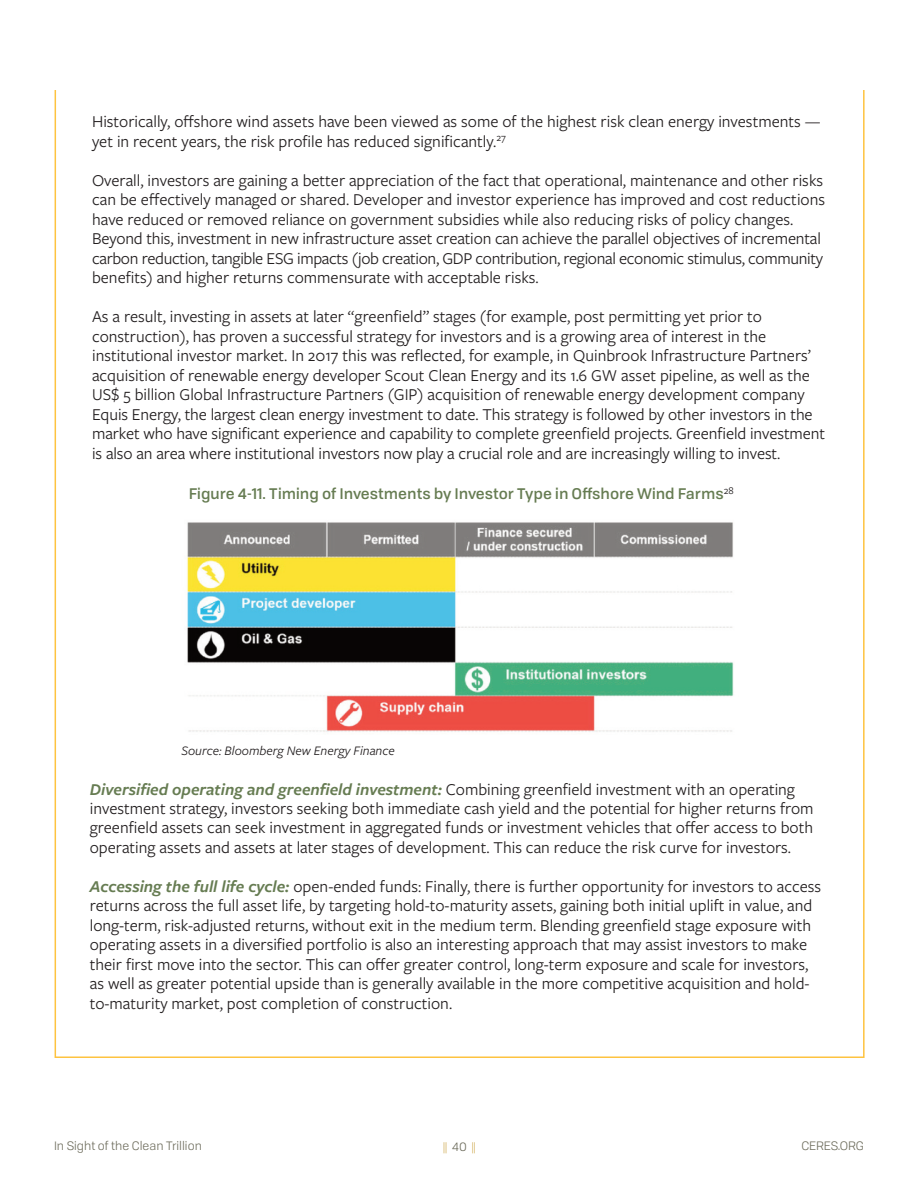
<style>
.page{position:relative;width:918px;height:1188px;background:#fff}
.page>*{position:absolute;margin:0;border:0;box-sizing:border-box;transform-origin:0 0}
.t1{font:17.25px/19.5px "Freight Sans Pro";color:#231f20}
.t2{font:16.2px "Calibri";color:#231f20}
.t3{font:italic 16.2px "Calibri";color:#3e6db5}
.t4{font:500 15px "Tofino";color:#667c52}
.t5{font:italic 13.5px "Freight Sans Pro";color:#231f20}
.t6{font:12px "Tofino";color:#6d6c5c}
.s1{font-weight:600;font-style:italic;color:#667c52}
</style>
<div class="page">
<img style="left:187px;top:522px;width:547px;height:210px">
<p class="t1" style="left:92px;top:112px;width:730px">Historically, offshore wind assets have been viewed as some of the highest risk clean energy investments — yet in recent years, the risk profile has reduced significantly.<sup>27</sup></p>
<p class="t1" style="left:92px;top:170px;width:735px">Overall, investors are gaining a better appreciation of the fact that operational, maintenance and other risks can be effectively managed or shared. Developer and investor experience has improved and cost reductions have reduced or removed reliance on government subsidies while also reducing risks of policy changes.<br>Beyond this, investment in new infrastructure asset creation can achieve the parallel objectives of incremental carbon reduction, tangible ESG impacts (job creation, GDP contribution, regional economic stimulus, community benefits) and higher returns commensurate with acceptable risks.</p>
<p class="t1" style="left:92px;top:307px;width:735px">As a result, investing in assets at later “greenfield” stages (for example, post permitting yet prior to construction), has proven a successful strategy for investors and is a growing area of interest in the institutional investor market. In 2017 this was reflected, for example, in Quinbrook Infrastructure Partners’ acquisition of renewable energy developer Scout Clean Energy and its 1.6 GW asset pipeline, as well as the US$ 5 billion Global Infrastructure Partners (GIP) acquisition of renewable energy development company Equis Energy, the largest clean energy investment to date. This strategy is followed by other investors in the market who have significant experience and capability to complete greenfield projects. Greenfield investment is also an area where institutional investors now play a crucial role and are increasingly willing to invest.</p>
<p class="t4" style="left:189px;top:486px;width:546px">Figure 4-11. Timing of Investments by Investor Type in Offshore Wind Farms<sup>28</sup></p>
<p class="t5" style="left:182px;top:743px;width:215px">Source: Bloomberg New Energy Finance</p>
<p class="t1" style="left:90px;top:779px;width:725px"><span class="s1">Diversified operating and greenfield investment:</span> Combining greenfield investment with an operating investment strategy, investors seeking both immediate cash yield and the potential for higher returns from greenfield assets can seek investment in aggregated funds or investment vehicles that offer access to both operating assets and assets at later stages of development. This can reduce the risk curve for investors.</p>
<p class="t1" style="left:90px;top:876px;width:733px"><span class="s1">Accessing the full life cycle:</span> open-ended funds: Finally, there is further opportunity for investors to access returns across the full asset life, by targeting hold-to-maturity assets, gaining both initial uplift in value, and long-term, risk-adjusted returns, without exit in the medium term. Blending greenfield stage exposure with operating assets in a diversified portfolio is also an interesting approach that may assist investors to make their first move into the sector. This can offer greater control, long-term exposure and scale for investors, as well as greater potential upside than is generally available in the more competitive acquisition and hold&shy;to-maturity market, post completion of construction.</p>
<p class="t3" style="left:331px;top:780px;width:5px">#</p>
<p class="t3" style="left:433px;top:780px;width:5px">#</p>
<p class="t2" style="left:516px;top:780px;width:5px">!</p>
<p class="t2" style="left:743px;top:780px;width:5px">!</p>
<p class="t2" style="left:206px;top:800px;width:5px">!</p>
<p class="t2" style="left:373px;top:820px;width:5px">!</p>
<p class="t2" style="left:409px;top:820px;width:5px">!</p>
<p class="t6" style="left:54px;top:1139px;width:149px">in sight of the clean trillion</p>
<p class="t6" style="left:452px;top:1140px;width:16px">40</p>
<p class="t6" style="left:801px;top:1139px;width:64px">ceres.org</p>
</div>
